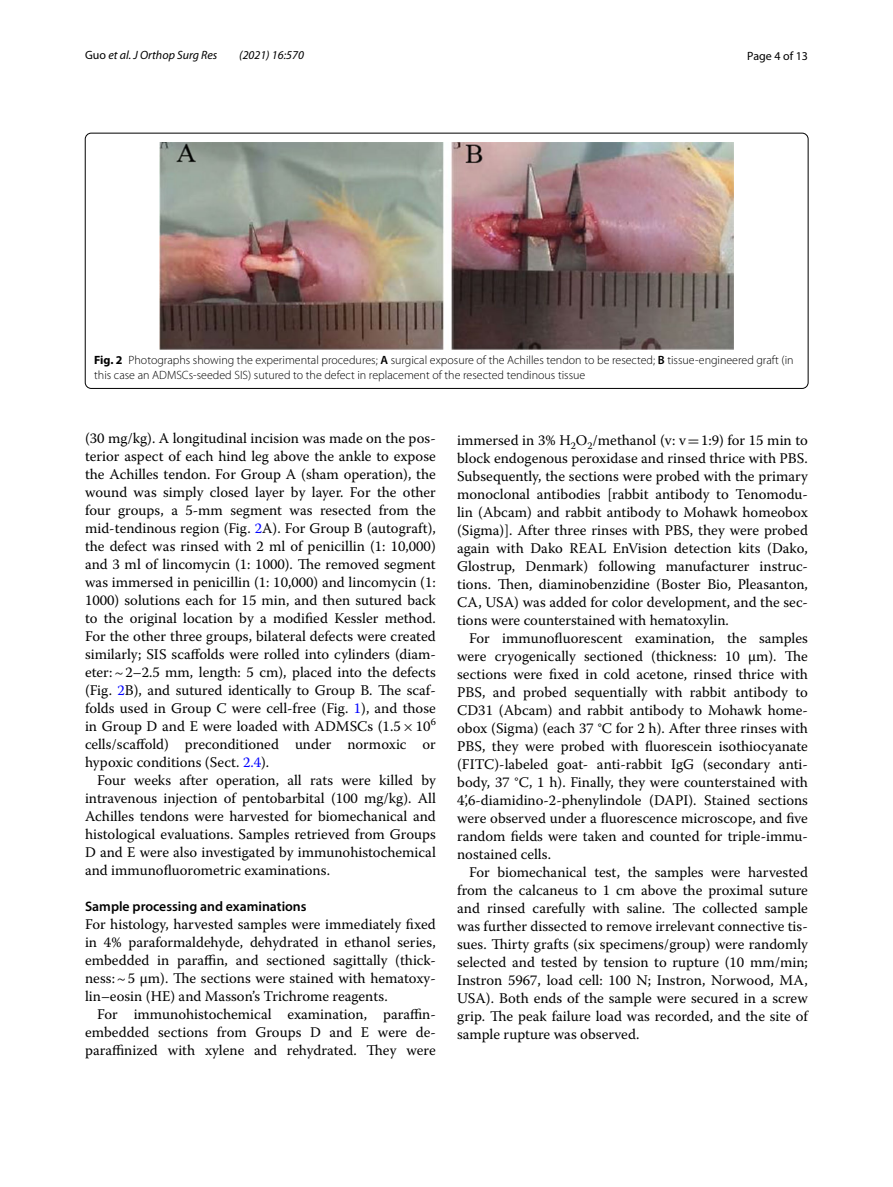
<style>
.page{position:relative;width:893px;height:1187px;background:#fff}
.page>*{position:absolute;margin:0;border:0;box-sizing:border-box;transform-origin:0 0}
.t1{font:14.7px/18px "Warnock Pro";color:#000;text-align:justify}
.t2{font:600 13.8px "Myriad Pro";color:#000}
.t3{font:300 12px/15px "Myriad Pro";color:#000}
.t4{font:italic 12px "Myriad Pro";color:#000}
.t5{font:12px "Myriad Pro";color:#000}
.s1{font-style:normal}
.s2{font-weight:700}
.s3{font-weight:600}
.s4{color:#00f}
.s5{font-family:"MTSY"}
</style>
<div class="page">
<img style="left:160px;top:142px;width:574px;height:207px">
<div style="left:85px;top:133px;width:723px;height:255px;border:1px solid #000;border-radius:6px"></div>
<p class="t4" style="left:85px;top:48px;width:134px"><span class="s1">Guo</span> et al. J Orthop Surg Res</p>
<p class="t4" style="left:239px;top:48px;width:66px">(2021) 16:570</p>
<p class="t5" style="left:747px;top:48px;width:62px">Page 4 of 13</p>
<p class="t3" style="left:94px;top:353px;width:701px"><span class="s2">Fig. 2</span> Photographs showing the experimental procedures; <span class="s3">A</span> surgical exposure of the Achilles tendon to be resected; <span class="s3">B</span> tissue-engineered graft (in this case an ADMSCs-seeded SIS) sutured to the defect in replacement of the resected tendinous tissue</p>
<p class="t1" style="left:85px;top:429px;width:352px">(30 mg/kg). A longitudinal incision was made on the pos&shy;terior aspect of each hind leg above the ankle to expose the Achilles tendon. For Group A (sham operation), the wound was simply closed layer by layer. For the other four groups, a 5-mm segment was resected from the mid-tendinous region (Fig. <span class="s4">2</span>A). For Group B (autograft), the defect was rinsed with 2 ml of penicillin (1: 10,000) and 3 ml of lincomycin (1: 1000). The removed segment was immersed in penicillin (1: 10,000) and lincomycin (1:<br>1000) solutions each for 15 min, and then sutured back to the original location by a modified Kessler method.<br>For the other three groups, bilateral defects were created similarly; SIS scaffolds were rolled into cylinders (diam&shy;eter:~2–2.5 mm, length: 5 cm), placed into the defects (Fig. <span class="s4">2</span>B), and sutured identically to Group B. The scaf&shy;folds used in Group C were cell-free (Fig. <span class="s4">1</span>), and those in Group D and E were loaded with ADMSCs (1.5<span class="s5">×</span> -10<sup>6 </sup>cells/scaffold) preconditioned under normoxic or hypoxic conditions (Sect. <span class="s4">2.4</span>).</p>
<p class="t1" style="left:85px;top:771px;width:352px;text-indent:12px">Four weeks after operation, all rats were killed by intravenous injection of pentobarbital (100 mg/kg). All Achilles tendons were harvested for biomechanical and histological evaluations. Samples retrieved from Groups D and E were also investigated by immunohistochemical and immunofluorometric examinations.</p>
<p class="t2" style="left:85px;top:897px;width:223px">Sample processing and examinations</p>
<p class="t1" style="left:85px;top:915px;width:352px">For histology, harvested samples were immediately fixed in 4% paraformaldehyde, dehydrated in ethanol series, embedded in paraffin, and sectioned sagittally (thick&shy;ness:~5 µm). The sections were stained with hematoxy&shy;lin–eosin (HE) and Masson’s Trichrome reagents.</p>
<p class="t1" style="left:85px;top:1005px;width:352px;text-indent:12px">For immunohistochemical examination, paraffin&shy;embedded sections from Groups D and E were de&shy;paraffinized with xylene and rehydrated. They were</p>
<p class="t1" style="left:457px;top:431px;width:352px">immersed in 3% H<sub>2</sub>O<sub>2</sub>/methanol (v: v<span class="s5">=</span>1:9) for 15 min to block endogenous peroxidase and rinsed thrice with PBS.<br>Subsequently, the sections were probed with the primary monoclonal antibodies [rabbit antibody to Tenomodu&shy;lin (Abcam) and rabbit antibody to Mohawk homeobox (Sigma)]. After three rinses with PBS, they were probed again with Dako REAL EnVision detection kits (Dako, Glostrup, Denmark) following manufacturer instruc&shy;tions. Then, diaminobenzidine (Boster Bio, Pleasanton, CA, USA) was added for color development, and the sec&shy;tions were counterstained with hematoxylin.</p>
<p class="t1" style="left:457px;top:629px;width:352px;text-indent:12px">For immunofluorescent examination, the samples were cryogenically sectioned (thickness: 10 µm). The sections were fixed in cold acetone, rinsed thrice with PBS, and probed sequentially with rabbit antibody to CD31 (Abcam) and rabbit antibody to Mohawk home&shy;obox (Sigma) (each 37 °C for 2 h). After three rinses with PBS, they were probed with fluorescein isothiocyanate (FITC)-labeled goat- anti-rabbit IgG (secondary anti&shy;body, 37 °C, 1 h). Finally, they were counterstained with 4’,6-diamidino-2-phenylindole (DAPI). Stained sections were observed under a fluorescence microscope, and five random fields were taken and counted for triple-immu&shy;nostained cells.</p>
<p class="t1" style="left:457px;top:863px;width:352px;text-indent:12px">For biomechanical test, the samples were harvested from the calcaneus to 1 cm above the proximal suture and rinsed carefully with saline. The collected sample was further dissected to remove irrelevant connective tis&shy;sues. Thirty grafts (six specimens/group) were randomly selected and tested by tension to rupture (10 mm/min; Instron 5967, load cell: 100 N; Instron, Norwood, MA, USA). Both ends of the sample were secured in a screw grip. The peak failure load was recorded, and the site of sample rupture was observed.</p>
</div>
